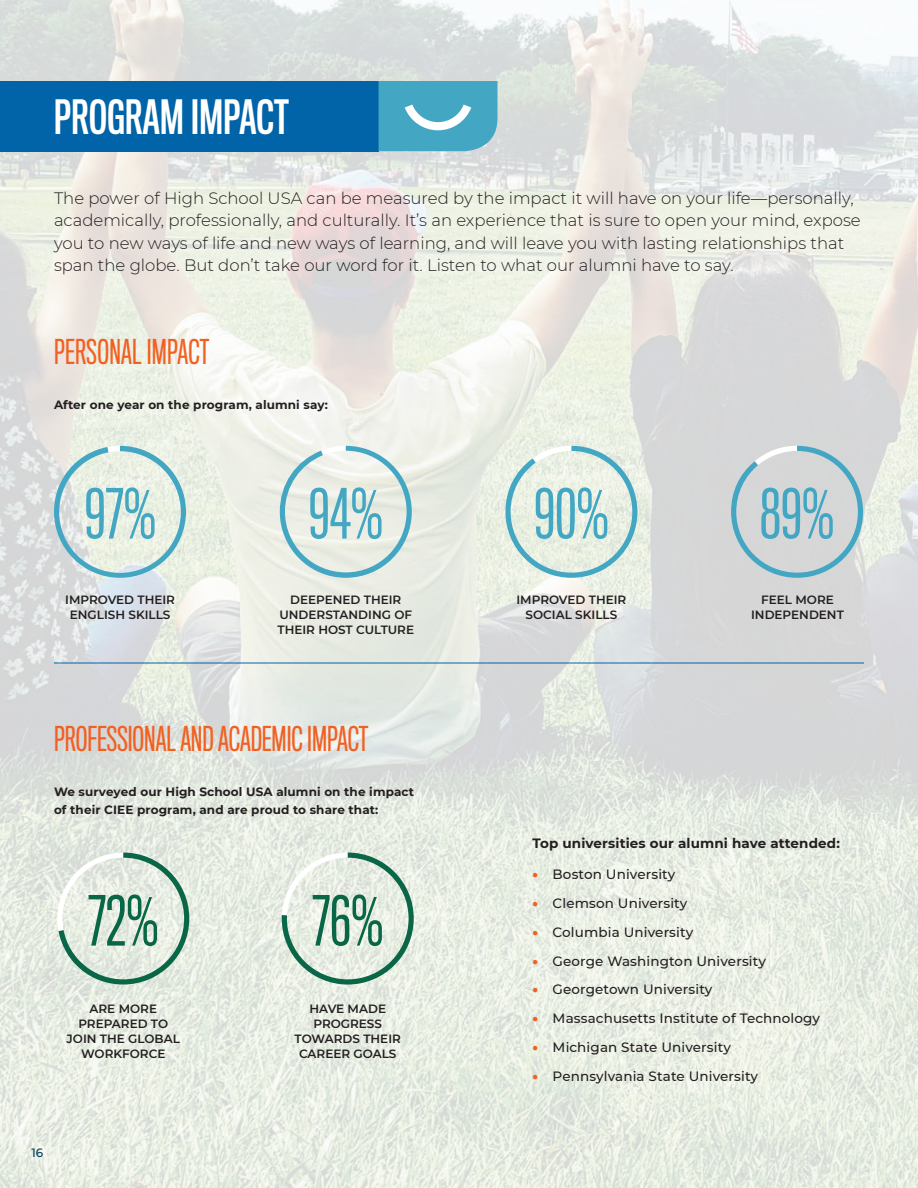
<style>
.page{position:relative;width:918px;height:1188px;background:#fff}
.page>*{position:absolute;margin:0;border:0;box-sizing:border-box;transform-origin:0 0}
.t1{font:63.45px "Titling Gothic FB Compressed";letter-spacing:.01em;color:#43a7c4}
.t2{font:63.45px "Titling Gothic FB Compressed";color:#096646}
.t3{font:43.5px "Titling Gothic FB Comp Standard";letter-spacing:.01em;color:#fff}
.t4{font:31.5px "Titling Gothic FB Compressed";color:#f26021}
.t5{font:300 16.5px/22.5px "Montserrat";color:#231f20}
.t6{font:500 13.5px "Montserrat";letter-spacing:.01em;color:#231f20}
.t7{font:700 13.5px "Montserrat";letter-spacing:.01em;color:#231f20}
.t8{font:600 12px/15px "Montserrat";color:#231f20;text-align:center}
.t9{font:700 12px/18px "Montserrat";letter-spacing:.01em;color:#231f20}
.t10{font:500 12px "Montserrat";color:#013b59}
.s1{font-weight:900;color:#f26021}
</style>
<div class="page">
<img style="left:0;top:0;width:918px;height:1188px">
<div style="left:0;top:81px;width:379px;height:70px;background:#0163a8"></div>
<svg style="left:379px;top:81px;width:119px;height:70px;background:#55afc9"></svg>
<svg style="left:54px;top:446px;width:132px;height:132px;background:#d5e5df"></svg>
<svg style="left:280px;top:446px;width:132px;height:132px;background:#d9e6e1"></svg>
<svg style="left:505px;top:446px;width:132px;height:132px;background:#d8e8e0"></svg>
<svg style="left:731px;top:446px;width:132px;height:132px;background:#c7d2d5"></svg>
<svg style="left:282px;top:853px;width:132px;height:132px;background:#d5e2d6"></svg>
<svg style="left:52px;top:853px;width:137px;height:132px;background:#d4e0d5"></svg>
<hr style="left:54px;top:663px;width:810px;height:1px;background:#0163a8">
<h2 class="t3" style="left:54px;top:92px;width:237px">PROGRAM IMPACT</h2>
<p class="t5" style="left:54px;top:186px;width:808px">The power of High School USA can be measured by the impact it will have on your life—personally, academically, professionally, and culturally. It’s an experience that is sure to open your mind, expose you to new ways of life and new ways of learning, and will leave you with lasting relationships that span the globe. But don’t take our word for it. Listen to what our alumni have to say.</p>
<h3 class="t4" style="left:54px;top:334px;width:157px">PERSONAL IMPACT</h3>
<p class="t9" style="left:54px;top:395px;width:275px">After one year on the program, alumni say:</p>
<h1 class="t1" style="left:85px;top:478px;width:72px">97%</h1>
<h1 class="t1" style="left:309px;top:478px;width:75px">94%</h1>
<h1 class="t1" style="left:534px;top:478px;width:76px">90%</h1>
<h1 class="t1" style="left:760px;top:478px;width:75px">89%</h1>
<p class="t8" style="left:65px;top:592px;width:111px">IMPROVED THEIR<br>ENGLISH SKILLS</p>
<p class="t8" style="left:278px;top:592px;width:138px">DEEPENED THEIR<br>UNDERSTANDING OF<br>THEIR HOST CULTURE</p>
<p class="t8" style="left:516px;top:592px;width:111px">IMPROVED THEIR<br>SOCIAL SKILLS</p>
<p class="t8" style="left:751px;top:592px;width:94px">FEEL MORE<br>INDEPENDENT</p>
<h3 class="t4" style="left:54px;top:721px;width:316px">PROFESSIONAL AND ACADEMIC IMPACT</h3>
<p class="t9" style="left:54px;top:782px;width:362px">We surveyed our High School USA alumni on the impact of their CIEE program, and are proud to share that:</p>
<h1 class="t2" style="left:88px;top:885px;width:72px">72%</h1>
<h1 class="t2" style="left:312px;top:885px;width:72px">76%</h1>
<p class="t8" style="left:67px;top:1000px;width:115px">ARE MORE<br>PREPARED TO<br>JOIN THE GLOBAL<br>WORKFORCE</p>
<p class="t8" style="left:295px;top:1000px;width:108px">HAVE MADE<br>PROGRESS<br>TOWARDS THEIR<br>CAREER GOALS</p>
<p class="t10" style="left:32px;top:1144px;width:13px">16</p>
<p class="t7" style="left:532px;top:833px;width:309px">Top universities our alumni have attended:</p>
<p class="t6" style="left:532px;top:865px;width:144px"><span class="s1">•</span> Boston University</p>
<p class="t6" style="left:532px;top:894px;width:157px"><span class="s1">•</span> Clemson University</p>
<p class="t6" style="left:532px;top:923px;width:162px"><span class="s1">•</span> Columbia University</p>
<p class="t6" style="left:532px;top:951px;width:235px"><span class="s1">•</span> George Washington University</p>
<p class="t6" style="left:532px;top:980px;width:182px"><span class="s1">•</span> Georgetown University</p>
<p class="t6" style="left:532px;top:1009px;width:289px"><span class="s1">•</span> Massachusetts Institute of Technology</p>
<p class="t6" style="left:532px;top:1038px;width:200px"><span class="s1">•</span> Michigan State University</p>
<p class="t6" style="left:532px;top:1067px;width:227px"><span class="s1">•</span> Pennsylvania State University</p>
</div>
